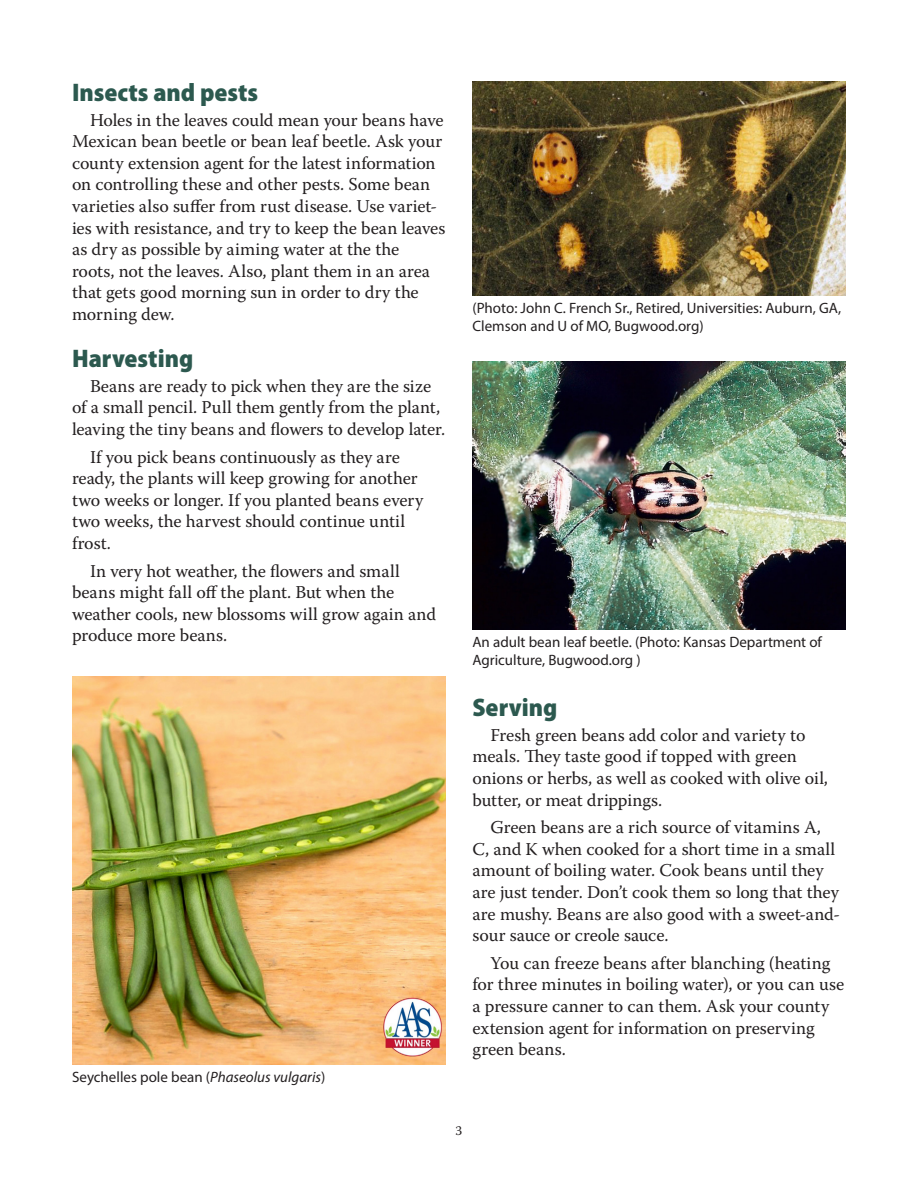
<style>
.page{position:relative;width:918px;height:1188px;background:#fff}
.page>*{position:absolute;margin:0;border:0;box-sizing:border-box;transform-origin:0 0}
._1{font:900 semi-condensed 25.5px "Myriad Pro";color:#2c594f}
.body{font:18px/21.6px "Warnock Pro";color:#231f20}
.caption{font:15px/18px "Myriad Pro";color:#231f20}
.t1{font:13.5px "Warnock Pro";color:#231f20}
.s1{font-style:italic}
</style>
<div class="page">
<img style="left:472px;top:81px;width:374px;height:215px">
<img style="left:472px;top:362px;width:374px;height:268px">
<img style="left:72px;top:676px;width:374px;height:389px">
<p class="_1" style="left:72px;top:76px;width:188px">Insects and pests</p>
<p class="body" style="left:72px;top:109px;width:375px;text-indent:18px">Holes in the leaves could mean your beans have Mexican bean beetle or bean leaf beetle. Ask your county extension agent for the latest information on controlling these and other pests. Some bean varieties also suffer from rust disease. Use variet&shy;ies with resistance, and try to keep the bean leaves as dry as possible by aiming water at the the roots, not the leaves. Also, plant them in an area that gets good morning sun in order to dry the morning dew.</p>
<p class="_1" style="left:72px;top:342px;width:123px">Harvesting</p>
<p class="body" style="left:72px;top:375px;width:375px;text-align:center">Beans are ready to pick when they are the size<br>of a small pencil. Pull them gently from the plant, leaving the tiny beans and flowers to develop later.</p>
<p class="body" style="left:72px;top:446px;width:353px;text-indent:18px">If you pick beans continuously as they are ready, the plants will keep growing for another two weeks or longer. If you planted beans every two weeks, the harvest should continue until frost.</p>
<p class="body" style="left:72px;top:560px;width:366px;text-indent:18px">In very hot weather, the flowers and small beans might fall off the plant. But when the weather cools, new blossoms will grow again and produce more beans.</p>
<p class="caption" style="left:72px;top:1068px;width:255px">Seychelles pole bean (<span class="s1">Phaseolus vulgaris</span>)</p>
<p class="caption" style="left:472px;top:298px;width:370px">(Photo: John C. French Sr., Retired, Universities: Auburn, GA,<br>Clemson and U of MO, Bugwood.org)</p>
<p class="caption" style="left:472px;top:633px;width:351px">An adult bean leaf beetle. (Photo: Kansas Department of<br>Agriculture, Bugwood.org )</p>
<p class="_1" style="left:472px;top:691px;width:86px">Serving</p>
<p class="body" style="left:472px;top:724px;width:357px;text-indent:18px">Fresh green beans add color and variety to meals. They taste good if topped with green onions or herbs, as well as cooked with olive oil, butter, or meat drippings.</p>
<p class="body" style="left:472px;top:816px;width:369px;text-indent:18px">Green beans are a rich source of vitamins A, C, and K when cooked for a short time in a small amount of boiling water. Cook beans until they are just tender. Don’t cook them so long that they are mushy. Beans are also good with a sweet-and&shy;sour sauce or creole sauce.</p>
<p class="body" style="left:472px;top:952px;width:373px;text-indent:18px">You can freeze beans after blanching (heating for three minutes in boiling water), or you can use a pressure canner to can them. Ask your county extension agent for information on preserving green beans.</p>
<p class="t1" style="left:456px;top:1122px;width:8px">3</p>
</div>
